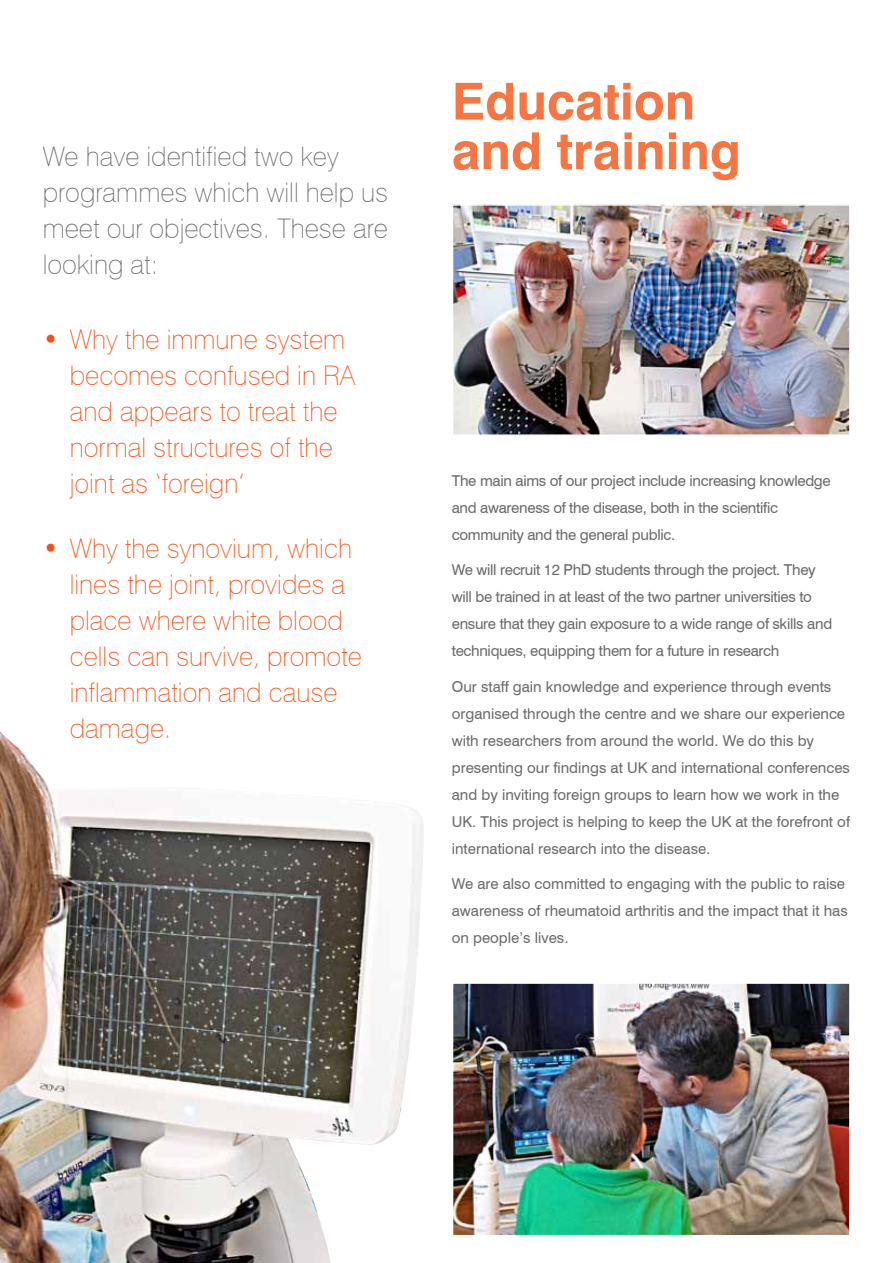
<style>
.page{position:relative;width:893px;height:1263px;background:#fff}
.page>*{position:absolute;margin:0;border:0;box-sizing:border-box;transform-origin:0 0}
.t1{font:700 51px/49.5px "Swiss 721 BT";color:#f87441}
.t2{font:100 27px/36px "Swiss 721 BT";color:#f65112}
.t3{font:100 27px/36px "Swiss 721 BT";color:#696a6d}
.t4{font:15px/27px "Swiss 721 BT";color:#696a6d}
.t5{font:15px/27px "Swiss 721 BT";letter-spacing:-.02em;color:#696a6d}
</style>
<div class="page">
<img style="left:0;top:731px;width:424px;height:532px">
<img style="left:455px;top:207px;width:393px;height:226px">
<div style="left:452px;top:204px;width:399px;height:232px;border:2px solid #fff"></div>
<img style="left:455px;top:985px;width:393px;height:248px">
<div style="left:452px;top:982px;width:399px;height:254px;border:2px solid #fff"></div>
<h2 class="t3" style="left:43px;top:138px;width:347px">We have identified two key programmes which will help us meet our objectives. These are looking at:</h2>
<h2 class="t2" style="left:70px;top:321px;width:287px;text-indent:-27px">• Why the immune system becomes confused in RA and appears to treat the normal structures of the joint as ‘foreign’</h2>
<h2 class="t2" style="left:70px;top:531px;width:294px;text-indent:-27px">• Why the synovium, which lines the joint, provides a place where white blood cells can survive, promote inflammation and cause damage.</h2>
<h1 class="t1" style="left:452px;top:76px;width:291px">Education and training</h1>
<p class="t5" style="left:452px;top:467px;width:380px">The main aims of our project include increasing knowledge and awareness of the disease, both in the scientific community and the general public.</p>
<p class="t5" style="left:452px;top:556px;width:382px">We will recruit 12 PhD students through the project. They will be trained in at least of the two partner universities to ensure that they gain exposure to a wide range of skills and techniques, equipping them for a future in research</p>
<p class="t4" style="left:452px;top:673px;width:400px">Our staff gain knowledge and experience through events organised through the centre and we share our experience with researchers from around the world. We do this by presenting our findings at UK and international conferences and by inviting foreign groups to learn how we work in the UK. This project is helping to keep the UK at the forefront of international research into the disease.</p>
<p class="t4" style="left:452px;top:870px;width:397px">We are also committed to engaging with the public to raise awareness of rheumatoid arthritis and the impact that it has on people’s lives.</p>
</div>
